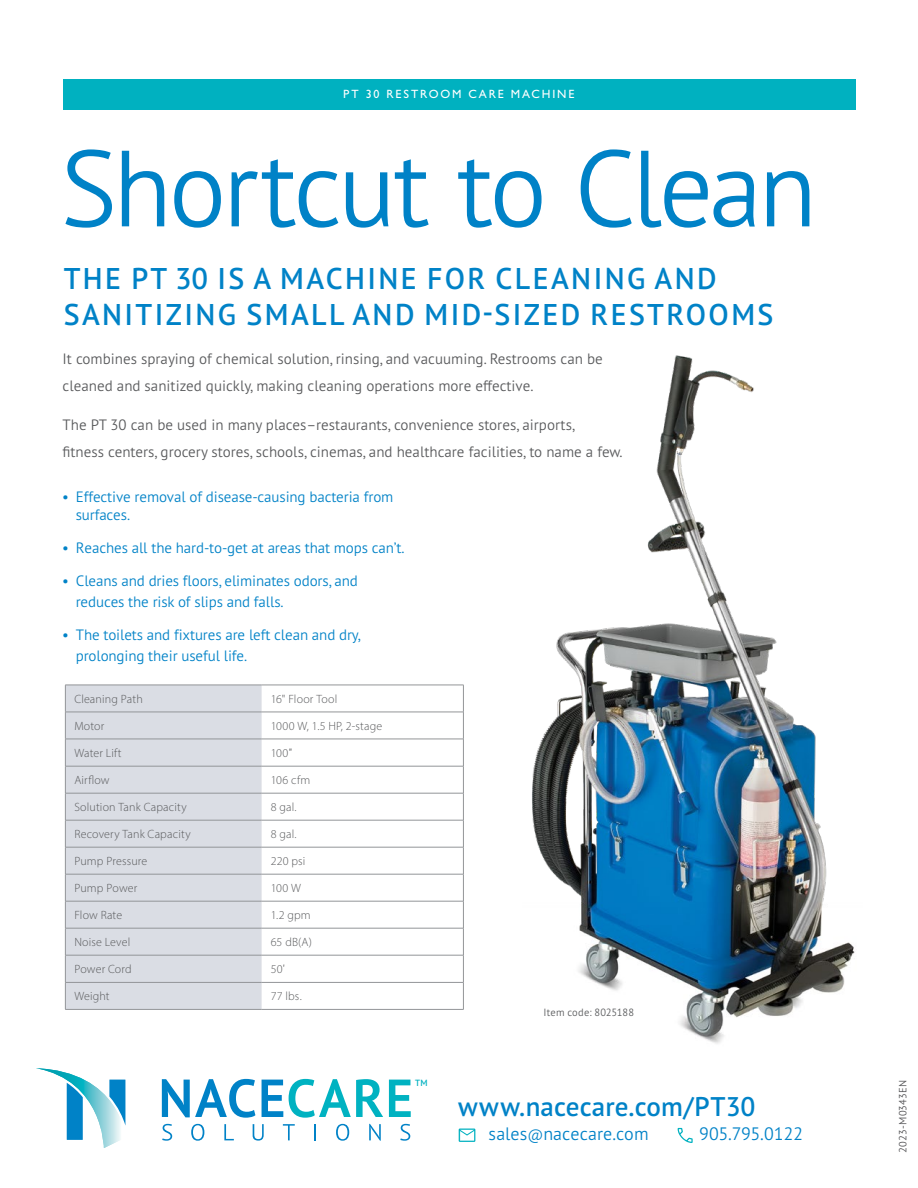
<style>
.page{position:relative;width:918px;height:1188px;background:#fff}
.page>*{position:absolute;margin:0;border:0;box-sizing:border-box;transform-origin:0 0}
.t1{font:300 108px "PT Sans Pro";letter-spacing:-.035em;color:#0082c7}
.t2{font:600 30px/36px "PT Sans Pro";letter-spacing:.08em;color:#0082c7}
.t3{font:600 27px "PT Sans Pro";letter-spacing:.005em;color:#0082c7}
.t4{font:300 18px "PT Sans Pro";color:#0082c7}
.t5{font:300 15px/27px "PT Sans Pro";color:#58595b}
.t6{font:300 15px/21px "PT Sans Pro";letter-spacing:-.01em;color:#0082c7}
.t7{font:300 12px "Myriad Pro";letter-spacing:.015em;color:#58595b}
.t8{font:500 12px "Gill Sans Nova";letter-spacing:.15em;color:#fff}
.t9{font:300 10.5px "PT Sans Pro";letter-spacing:.015em;color:#58595b}
.t10{font:300 10.5px "PT Sans Pro";letter-spacing:.015em;color:#4d4d4f}
.t11{font:600 9px "PT Sans Pro";color:#00b1c0}
.s1{font-family:"PT Sans Pro"}
.s2{font-size:15px}
</style>
<div class="page">
<img style="left:532px;top:355px;width:323px;height:689px">
<svg style="left:162px;top:1079px;width:93px;height:39px"></svg>
<svg style="left:262px;top:1080px;width:21px;height:37px"></svg>
<svg style="left:289px;top:1079px;width:94px;height:39px"></svg>
<svg style="left:389px;top:1080px;width:22px;height:37px"></svg>
<svg style="left:162px;top:1124px;width:10px;height:17px"></svg>
<svg style="left:191px;top:1124px;width:13px;height:17px"></svg>
<svg style="left:224px;top:1124px;width:10px;height:16px"></svg>
<svg style="left:253px;top:1124px;width:11px;height:17px"></svg>
<svg style="left:283px;top:1124px;width:12px;height:16px"></svg>
<svg style="left:314px;top:1124px;width:2px;height:16px"></svg>
<svg style="left:336px;top:1124px;width:13px;height:17px"></svg>
<svg style="left:369px;top:1124px;width:12px;height:17px"></svg>
<svg style="left:400px;top:1124px;width:10px;height:17px"></svg>
<svg style="left:36px;top:1068px;width:90px;height:80px"></svg>
<svg style="left:459px;top:1129px;width:16px;height:13px"></svg>
<svg style="left:678px;top:1128px;width:15px;height:15px"></svg>
<div style="left:63px;top:79px;width:792px;height:31px;background:#00b1c0"></div>
<div style="left:66px;top:686px;width:196px;height:323px;background:#dadde4"></div>
<svg style="left:262px;top:711px;width:201px;height:298px"></svg>
<hr style="left:65px;top:685px;width:197px;height:1px;background:#939598">
<hr style="left:262px;top:685px;width:202px;height:1px;background:#939598">
<hr style="left:65px;top:712px;width:197px;height:1px;background:#939598">
<hr style="left:262px;top:712px;width:202px;height:1px;background:#939598">
<hr style="left:65px;top:739px;width:197px;height:1px;background:#939598">
<hr style="left:262px;top:739px;width:202px;height:1px;background:#939598">
<hr style="left:65px;top:766px;width:197px;height:1px;background:#939598">
<hr style="left:262px;top:766px;width:202px;height:1px;background:#939598">
<hr style="left:65px;top:793px;width:197px;height:1px;background:#939598">
<hr style="left:262px;top:793px;width:202px;height:1px;background:#939598">
<hr style="left:65px;top:820px;width:197px;height:1px;background:#939598">
<hr style="left:262px;top:820px;width:202px;height:1px;background:#939598">
<hr style="left:65px;top:847px;width:197px;height:1px;background:#939598">
<hr style="left:262px;top:847px;width:202px;height:1px;background:#939598">
<hr style="left:65px;top:874px;width:197px;height:1px;background:#939598">
<hr style="left:262px;top:874px;width:202px;height:1px;background:#939598">
<hr style="left:65px;top:901px;width:197px;height:1px;background:#939598">
<hr style="left:262px;top:901px;width:202px;height:1px;background:#939598">
<hr style="left:65px;top:928px;width:197px;height:1px;background:#939598">
<hr style="left:262px;top:928px;width:202px;height:1px;background:#939598">
<hr style="left:65px;top:955px;width:197px;height:1px;background:#939598">
<hr style="left:262px;top:955px;width:202px;height:1px;background:#939598">
<hr style="left:65px;top:982px;width:197px;height:1px;background:#939598">
<svg style="left:65px;top:685px;width:1px;height:324px"></svg>
<hr style="left:262px;top:982px;width:202px;height:1px;background:#939598">
<svg style="left:463px;top:685px;width:1px;height:324px"></svg>
<hr style="left:65px;top:1009px;width:197px;height:1px;background:#939598">
<hr style="left:262px;top:1009px;width:202px;height:1px;background:#939598">
<p class="t8" style="left:343px;top:86px;width:233px">PT 30 RESTROOM CARE MACHINE</p>
<h1 class="t1" style="left:60px;top:118px;width:759px">Shortcut to Clean</h1>
<h2 class="t2" style="left:64px;top:259px;width:711px">THE PT 30 IS A MACHINE FOR CLEANING AND<br>SANITIZING SMALL AND MID-SIZED RESTROOMS</h2>
<p class="t5" style="left:63px;top:344px;width:542px">It combines spraying of chemical solution, rinsing, and vacuuming. Restrooms can be cleaned and sanitized quickly, making cleaning operations more effective.</p>
<p class="t5" style="left:63px;top:410px;width:562px">The PT 30 can be used in many places–restaurants, convenience stores, airports,<br>fitness centers, grocery stores, schools, cinemas, and healthcare facilities, to name a few.</p>
<p class="t6" style="left:76px;top:487px;width:319px;line-height:18px;text-indent:-13px">• Effective removal of disease-causing bacteria from surfaces.</p>
<p class="t6" style="left:62px;top:537px;width:344px">• Reaches all the hard-to-get at areas that mops can’t.</p>
<p class="t6" style="left:76px;top:570px;width:284px;text-indent:-14px">• Cleans and dries floors, eliminates odors, and reduces the risk of slips and falls.</p>
<p class="t6" style="left:76px;top:624px;width:287px;text-indent:-13px">• The toilets and fixtures are left clean and dry, prolonging their useful life.</p>
<p class="t7" style="left:74px;top:692px;width:70px">Cleaning Path</p>
<p class="t7" style="left:271px;top:692px;width:68px">16" Floor Tool</p>
<p class="t7" style="left:74px;top:719px;width:31px">Motor</p>
<p class="t7" style="left:271px;top:719px;width:113px">1000 W, 1.5 HP, 2-stage</p>
<p class="t7" style="left:74px;top:746px;width:49px">Water Lift</p>
<p class="t7" style="left:271px;top:746px;width:23px">100<span class="s1">"</span></p>
<p class="t7" style="left:74px;top:773px;width:37px">Airflow</p>
<p class="t7" style="left:271px;top:773px;width:41px">106 cfm</p>
<p class="t7" style="left:74px;top:800px;width:114px">Solution Tank Capacity</p>
<p class="t7" style="left:271px;top:800px;width:27px">8 gal.</p>
<p class="t7" style="left:74px;top:827px;width:118px">Recovery Tank Capacity</p>
<p class="t7" style="left:271px;top:827px;width:27px">8 gal.</p>
<p class="t7" style="left:74px;top:854px;width:74px">Pump Pressure</p>
<p class="t7" style="left:271px;top:854px;width:36px">220 psi</p>
<p class="t7" style="left:74px;top:881px;width:64px">Pump Power</p>
<p class="t7" style="left:271px;top:881px;width:32px">100 W</p>
<p class="t7" style="left:74px;top:908px;width:49px">Flow Rate</p>
<p class="t7" style="left:271px;top:908px;width:41px">1.2 gpm</p>
<p class="t7" style="left:74px;top:935px;width:58px">Noise Level</p>
<p class="t7" style="left:271px;top:935px;width:43px">65 dB(A)</p>
<p class="t7" style="left:74px;top:962px;width:59px">Power Cord</p>
<p class="t7" style="left:271px;top:962px;width:16px">50<span class="s1">'</span></p>
<p class="t7" style="left:74px;top:989px;width:37px">Weight</p>
<p class="t7" style="left:271px;top:989px;width:33px">77 lbs.</p>
<p class="t11" style="left:415px;top:1077px;width:14px">TM</p>
<p class="t9" style="left:544px;top:1006px;width:92px">Item code: 8025188</p>
<h3 class="t3" style="left:458px;top:1089px;width:299px">www.nacecare.com/PT30</h3>
<p class="t4" style="left:488px;top:1122px;width:162px">sales<span class="s2">@</span>nacecare.com</p>
<p class="t4" style="left:699px;top:1122px;width:105px">905.795.0122</p>
<p class="t10" style="left:896px;top:1153px;width:74px;rotate:-90deg">2023-M0343EN</p>
</div>
